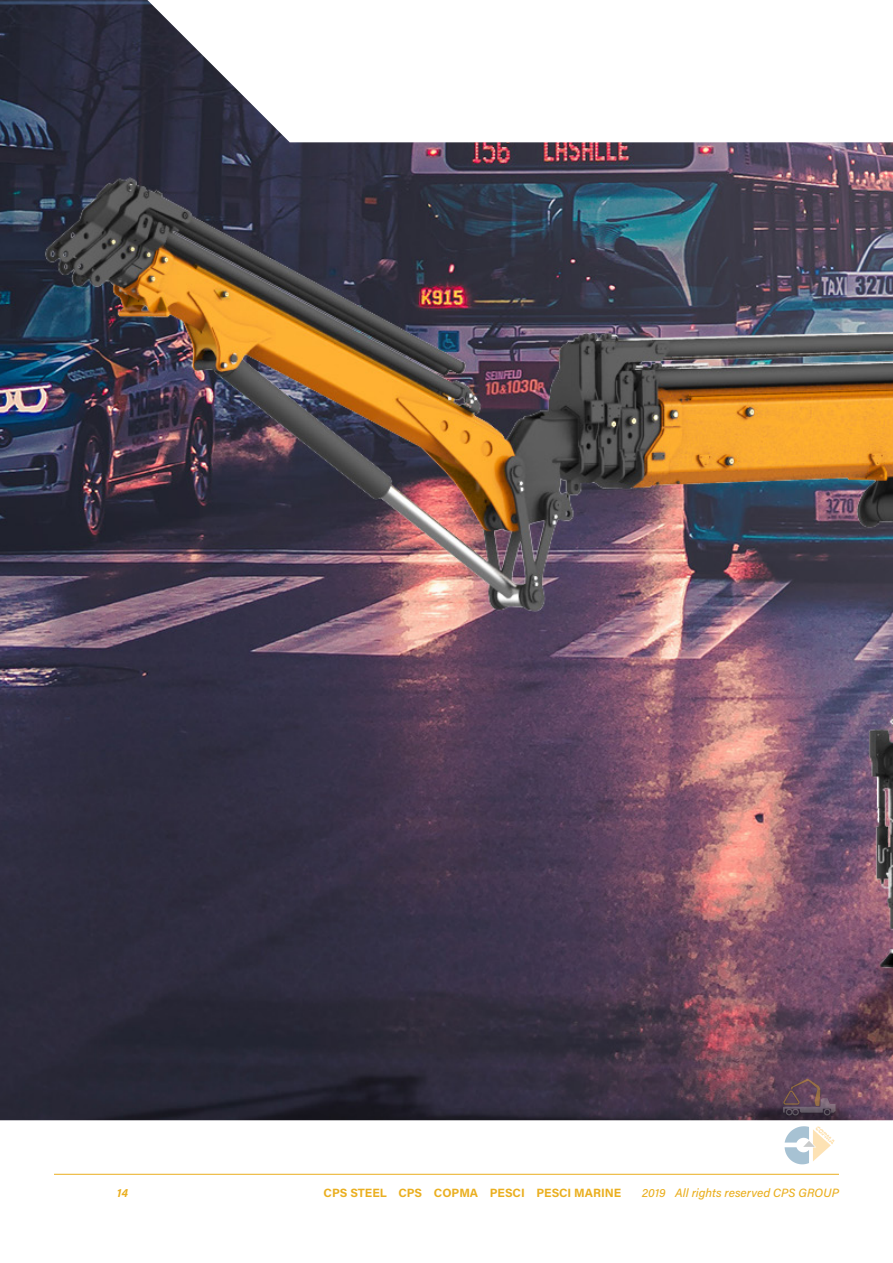
<style>
.page{position:relative;width:893px;height:1263px;background:#fff}
.page>*{position:absolute;margin:0;border:0;box-sizing:border-box;transform-origin:0 0}
.t1{font:700 12px "Acumin Pro";letter-spacing:-.005em;color:#eaaf20}
.t2{font:italic 500 12px "Acumin Pro";letter-spacing:.005em;color:#eaaf20}
.t3{font:italic 700 12px "Acumin Pro";color:#eaaf20}
</style>
<div class="page">
<img style="left:0;top:0;width:893px;height:1120px">
<hr style="left:54px;top:1174px;width:785px;height:1px;background:#eaaf20">
<div style="left:783px;top:1079px;width:53px;height:37px;background:#231f20;opacity:.75"></div>
<svg style="left:782px;top:1078px;width:54px;height:35px"></svg>
<div style="left:824px;top:1108px;width:7px;height:7px;border:1px solid #a9a8a8;border-radius:50%"></div>
<div style="left:792px;top:1108px;width:7px;height:7px;border:1px solid #a9a8a8;border-radius:50%"></div>
<div style="left:786px;top:1108px;width:7px;height:7px;border:1px solid #a9a8a8;border-radius:50%"></div>
<svg style="left:785px;top:1126px;width:50px;height:38px"></svg>
<p class="t3" style="left:117px;top:1184px;width:12px">14</p>
<p class="t1" style="left:324px;top:1184px;width:299px">CPS STEEL CPS COPMA PESCI PESCI MARINE</p>
<p class="t2" style="left:642px;top:1184px;width:198px">2019 All rights reserved CPS GROUP</p>
</div>
